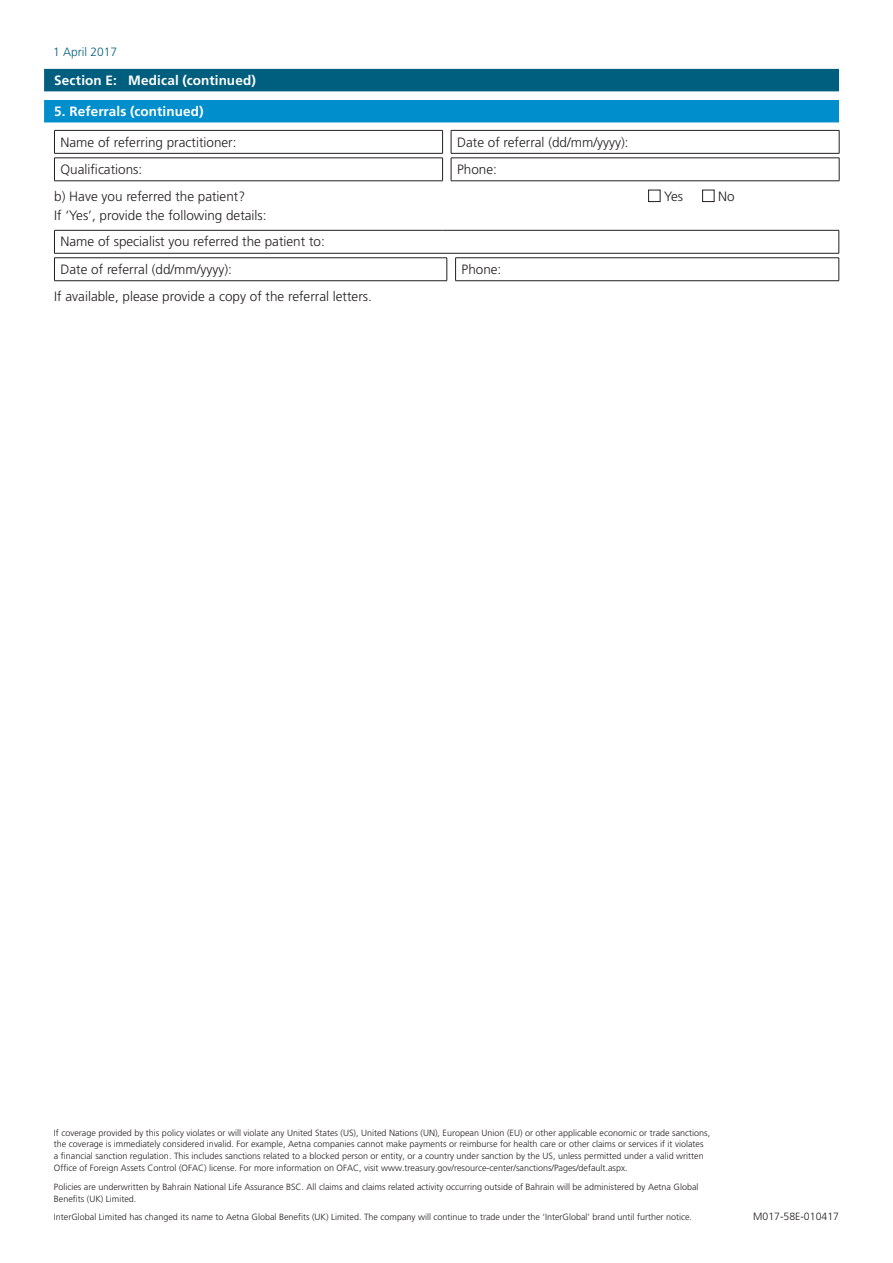
<style>
.page{position:relative;width:893px;height:1263px;background:#fff}
.page>*{position:absolute;margin:0;border:0;box-sizing:border-box;transform-origin:0 0}
.t1{font:300 13.5px/27px "Frutiger LT Std";color:#231f20}
.t2{font:700 13.5px "Frutiger LT Std";letter-spacing:.01em;color:#fff}
.t3{font:300 12px "Frutiger LT Std";color:#005f7e}
.t4{font:300 10.5px "Frutiger LT Std";color:#231f20}
.t5{font:300 9px/12px "Frutiger LT Std";color:#231f20}
</style>
<div class="page">
<div style="left:44px;top:69px;width:795px;height:22px;background:#005f7e"></div>
<div style="left:44px;top:100px;width:795px;height:22px;background:#008ecd"></div>
<hr style="left:54px;top:130px;width:389px;height:1px;background:#231f20">
<hr style="left:451px;top:130px;width:388px;height:1px;background:#231f20">
<hr style="left:54px;top:153px;width:389px;height:1px;background:#231f20">
<hr style="left:451px;top:153px;width:388px;height:1px;background:#231f20">
<svg style="left:442px;top:131px;width:1px;height:50px"></svg>
<svg style="left:451px;top:131px;width:1px;height:50px"></svg>
<hr style="left:54px;top:158px;width:389px;height:1px;background:#231f20">
<svg style="left:54px;top:131px;width:1px;height:50px"></svg>
<hr style="left:451px;top:158px;width:388px;height:1px;background:#231f20">
<svg style="left:839px;top:131px;width:1px;height:50px"></svg>
<hr style="left:54px;top:181px;width:389px;height:1px;background:#231f20">
<hr style="left:451px;top:181px;width:388px;height:1px;background:#231f20">
<div style="left:648px;top:190px;width:12px;height:12px;border:1px solid #231f20"></div>
<div style="left:702px;top:190px;width:12px;height:12px;border:1px solid #231f20"></div>
<hr style="left:54px;top:230px;width:388px;height:1px;background:#231f20">
<hr style="left:442px;top:230px;width:397px;height:1px;background:#231f20">
<hr style="left:54px;top:253px;width:785px;height:1px;background:#231f20">
<hr style="left:54px;top:258px;width:388px;height:1px;background:#231f20">
<svg style="left:54px;top:231px;width:1px;height:49px"></svg>
<svg style="left:442px;top:258px;width:5px;height:22px"></svg>
<hr style="left:455px;top:258px;width:384px;height:1px;background:#231f20">
<svg style="left:455px;top:258px;width:1px;height:22px"></svg>
<svg style="left:838px;top:231px;width:1px;height:49px"></svg>
<hr style="left:54px;top:280px;width:393px;height:1px;background:#231f20">
<hr style="left:455px;top:280px;width:384px;height:1px;background:#231f20">
<h2 class="t3" style="left:53px;top:47px;width:66px">1 April 2017</h2>
<h1 class="t2" style="left:54px;top:75px;width:203px">Section E: Medical (continued)</h1>
<h1 class="t2" style="left:54px;top:106px;width:151px">5. Referrals (continued)</h1>
<h1 class="t1" style="left:60px;top:129px;width:177px">Name of referring practitioner:</h1>
<h1 class="t1" style="left:457px;top:129px;width:173px">Date of referral (dd/mm/yyyy):</h1>
<h1 class="t1" style="left:60px;top:157px;width:83px">Qualifications:</h1>
<h1 class="t1" style="left:457px;top:157px;width:41px">Phone:</h1>
<h1 class="t1" style="left:54px;top:183px;width:192px">b) Have you referred the patient?</h1>
<h1 class="t1" style="left:664px;top:183px;width:21px">Yes</h1>
<h1 class="t1" style="left:718px;top:183px;width:18px">No</h1>
<h1 class="t1" style="left:60px;top:203px;width:266px;text-indent:-6px">If ‘Yes’, provide the following details:<br>Name of specialist you referred the patient to:<br>Date of referral (dd/mm/yyyy):</h1>
<h1 class="t1" style="left:461px;top:257px;width:41px">Phone:</h1>
<h1 class="t1" style="left:54px;top:283px;width:319px">If available, please provide a copy of the referral letters.</h1>
<p class="t5" style="left:54px;top:1127px;width:658px">If coverage provided by this policy violates or will violate any United States (US), United Nations (UN), European Union (EU) or other applicable economic or trade sanctions, the coverage is immediately considered invalid. For example, Aetna companies cannot make payments or reimburse for health care or other claims or services if it violates a financial sanction regulation. This includes sanctions related to a blocked person or entity, or a country under sanction by the US, unless permitted under a valid written Office of Foreign Assets Control (OFAC) license. For more information on OFAC, visit www.treasury.gov/resource-center/sanctions/Pages/default.aspx.</p>
<p class="t5" style="left:54px;top:1181px;width:646px">Policies are underwritten by Bahrain National Life Assurance BSC. All claims and claims related activity occurring outside of Bahrain will be administered by Aetna Global<br>Benefits (UK) Limited.</p>
<p class="t5" style="left:54px;top:1212px;width:640px">InterGlobal Limited has changed its name to Aetna Global Benefits (UK) Limited. The company will continue to trade under the ‘InterGlobal’ brand until further notice.</p>
<p class="t4" style="left:753px;top:1213px;width:87px">M017-58E-010417</p>
</div>
